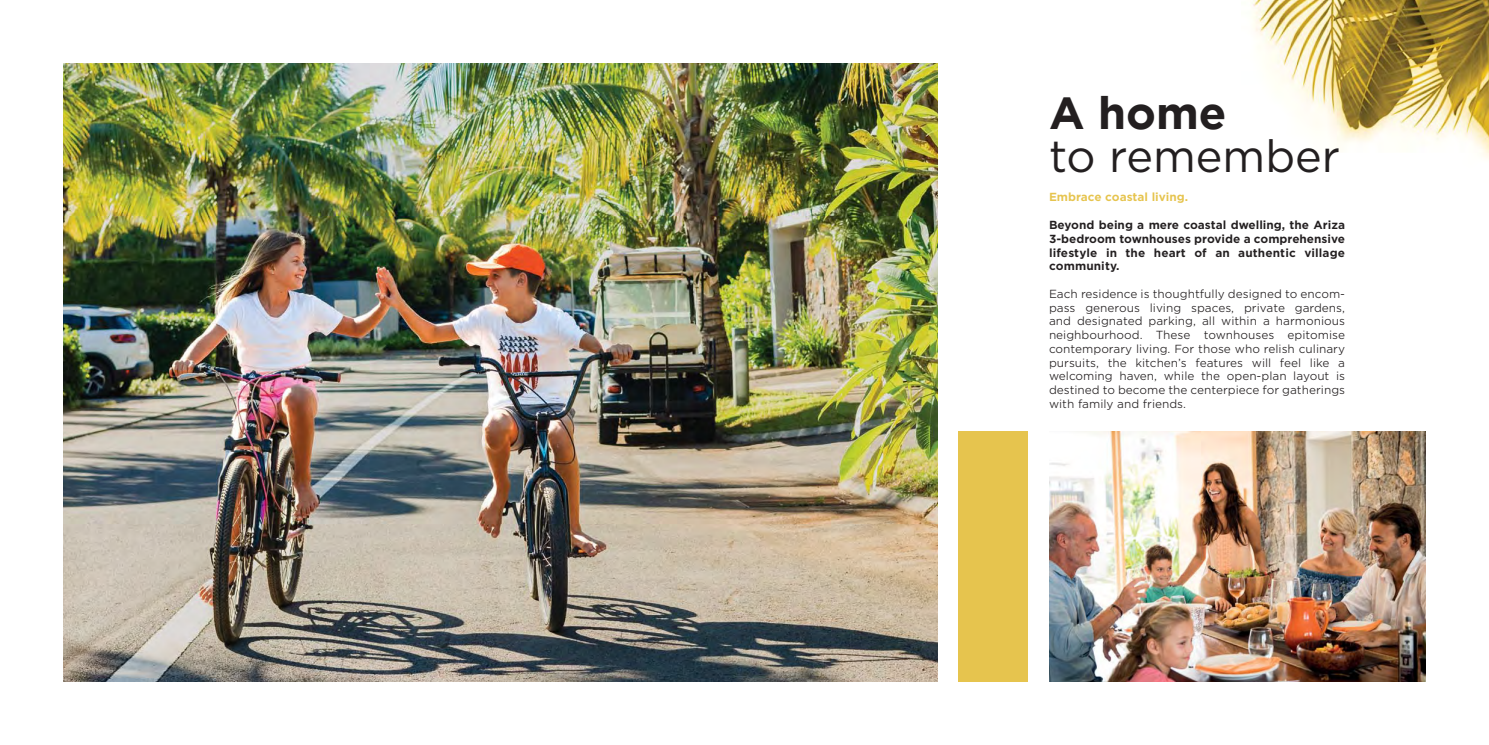
<style>
.page{position:relative;width:1489px;height:745px;background:#fff}
.page>*{position:absolute;margin:0;border:0;box-sizing:border-box;transform-origin:0 0}
.t1{font:45px "Gotham";color:#231f20}
.t2{font:700 45px "Gotham";color:#231f20}
.t3{font:300 11.25px/13.8px "Gotham S Sm";color:#231f20;text-align:justify}
.t4{font:700 11.25px/13.8px "Gotham S Sm";letter-spacing:.01em;color:#231f20;text-align:justify}
.t5{font:700 11.25px "Gotham S Sm";color:#e6c44e}
</style>
<div class="page">
<img style="left:64px;top:64px;width:873px;height:616px">
<img style="left:1250px;top:0;width:238px;height:159px">
<div style="left:958px;top:431px;width:70px;height:249px;background:#e6c44e"></div>
<img style="left:1049px;top:431px;width:375px;height:249px">
<h1 class="t2" style="left:1048px;top:96px;width:179px">A home</h1>
<h1 class="t1" style="left:1048px;top:138px;width:292px">to remember</h1>
<p class="t5" style="left:1048px;top:192px;width:141px">Embrace coastal living.</p>
<p class="t4" style="left:1048px;top:219px;width:297px">Beyond being a mere coastal dwelling, the Ariza 3-bedroom townhouses provide a comprehensive lifestyle in the heart of an authentic village community.</p>
<p class="t3" style="left:1048px;top:287px;width:297px">Each residence is thoughtfully designed to encom&shy;pass generous living spaces, private gardens, and designated parking, all within a harmonious neighbourhood. These townhouses epitomise contemporary living. For those who relish culinary pursuits, the kitchen’s features will feel like a welcoming haven, while the open-plan layout is destined to become the centerpiece for gatherings with family and friends.</p>
</div>
